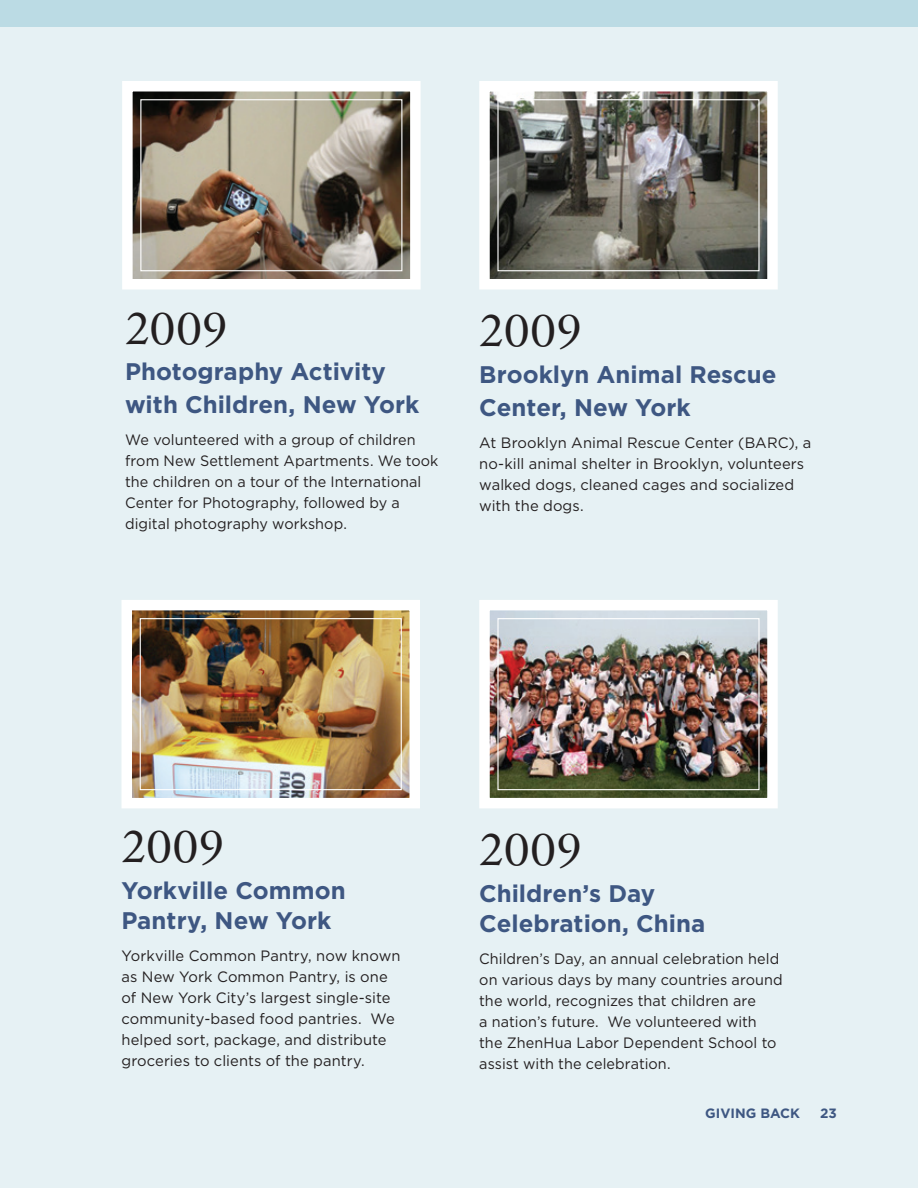
<style>
.page{position:relative;width:918px;height:1188px;background:#e6f1f4}
.page>*{position:absolute;margin:0;border:0;box-sizing:border-box;transform-origin:0 0}
.t1{font:45px "Hoefler Txt";letter-spacing:-.03em;color:#231f20}
.t2{font:700 24px/30px "Gotham";color:#3e5782}
.t3{font:15px/21px "Gotham";letter-spacing:.005em;color:#231f20;scale:.96 1}
.t4{font:15px/21px "Gotham";letter-spacing:.005em;color:#231f20}
.t5{font:700 13.5px "Gotham";color:#3e5782}
</style>
<div class="page">
<img style="left:490px;top:92px;width:277px;height:187px">
<div style="left:479px;top:81px;width:299px;height:209px;border:10px solid #fff"></div>
<img style="left:133px;top:611px;width:276px;height:186px">
<div style="left:122px;top:600px;width:298px;height:208px;border:10px solid #fff"></div>
<div style="left:497px;top:99px;width:263px;height:172px;border:1px solid #fff"></div>
<div style="left:140px;top:618px;width:262px;height:172px;border:1px solid #fff"></div>
<img style="left:490px;top:611px;width:277px;height:186px">
<div style="left:479px;top:600px;width:299px;height:208px;border:10px solid #fff"></div>
<div style="left:497px;top:618px;width:263px;height:172px;border:1px solid #fff"></div>
<div style="left:0;top:0;width:918px;height:27px;background:#bbdbe4"></div>
<img style="left:133px;top:92px;width:277px;height:187px">
<div style="left:122px;top:81px;width:299px;height:209px;border:10px solid #fff"></div>
<div style="left:140px;top:99px;width:262px;height:172px;border:1px solid #fff"></div>
<p class="t1" style="left:125px;top:295px;width:104px">2009</p>
<p class="t2" style="left:125px;top:355px;width:296px;line-height:33px">Photography Activity with Children, New York</p>
<p class="t3" style="left:125px;top:429px;width:328px">We volunteered with a group of children from New Settlement Apartments. We took the children on a tour of the International Center for Photography, followed by a digital photography workshop.</p>
<p class="t1" style="left:479px;top:298px;width:104px">2009</p>
<p class="t2" style="left:479px;top:358px;width:299px;line-height:33px">Brooklyn Animal Rescue<br>Center, New York</p>
<p class="t4" style="left:479px;top:432px;width:334px">At Brooklyn Animal Rescue Center (BARC), a no-kill animal shelter in Brooklyn, volunteers walked dogs, cleaned cages and socialized with the dogs.</p>
<p class="t1" style="left:122px;top:814px;width:104px">2009</p>
<p class="t2" style="left:122px;top:876px;width:226px">Yorkville Common<br>Pantry, New York</p>
<p class="t4" style="left:122px;top:945px;width:281px">Yorkville Common Pantry, now known as New York Common Pantry, is one of New York City’s largest single-site community-based food pantries. We helped sort, package, and distribute groceries to clients of the pantry.</p>
<p class="t1" style="left:479px;top:817px;width:104px">2009</p>
<p class="t2" style="left:479px;top:879px;width:228px">Children’s Day<br>Celebration, China</p>
<p class="t3" style="left:479px;top:948px;width:318px">Children’s Day, an annual celebration held on various days by many countries around the world, recognizes that children are<br>a nation’s future. We volunteered with the ZhenHua Labor Dependent School to assist with the celebration.</p>
<p class="t5" style="left:705px;top:1104px;width:96px">GIVING BACK</p>
<p class="t5" style="left:820px;top:1104px;width:18px">23</p>
</div>
